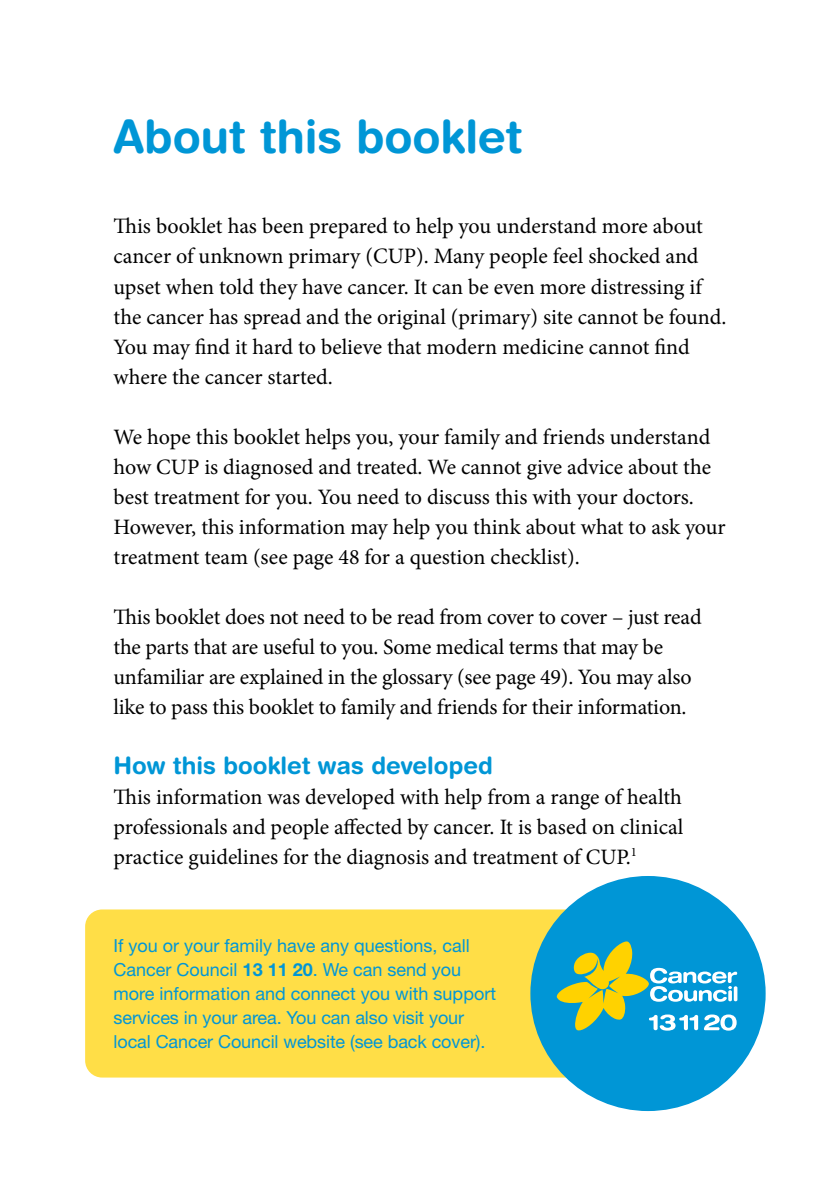
<style>
.page{position:relative;width:840px;height:1191px;background:#fff}
.page>*{position:absolute;margin:0;border:0;box-sizing:border-box;transform-origin:0 0}
.t1{font:700 46px "Helvetica Rounded LT Std";color:#0096d6}
.t2{font:700 24px "Helvetica Rounded LT Std";color:#0096d6}
.t3{font:22px/30px "Minion Pro";letter-spacing:-.005em;color:#000}
.t4{font:18px/24px "Helvetica Neue LT Std";color:#0096d6}
.s1{font-weight:700}
</style>
<div class="page">
<div style="left:85px;top:909px;width:641px;height:168px;background:#ffde47;border-radius:17px"></div>
<div style="left:530px;top:876px;width:235px;height:235px;background:#0096d6;border-radius:50%"></div>
<svg style="left:556px;top:941px;width:181px;height:90px"></svg>
<h1 class="t1" style="left:113px;top:109px;width:410px">About this booklet</h1>
<p class="t3" style="left:113px;top:211px;width:614px">This booklet has been prepared to help you understand more about cancer of unknown primary (CUP). Many people feel shocked and upset when told they have cancer. It can be even more distressing if the cancer has spread and the original (primary) site cannot be found.<br>You may find it hard to believe that modern medicine cannot find where the cancer started.</p>
<p class="t3" style="left:113px;top:422px;width:613px">We hope this booklet helps you, your family and friends understand how CUP is diagnosed and treated. We cannot give advice about the best treatment for you. You need to discuss this with your doctors.<br>However, this information may help you think about what to ask your treatment team (see page 48 for a question checklist).</p>
<p class="t3" style="left:113px;top:602px;width:589px">This booklet does not need to be read from cover to cover – just read the parts that are useful to you. Some medical terms that may be unfamiliar are explained in the glossary (see page 49). You may also like to pass this booklet to family and friends for their information.</p>
<p class="t2" style="left:113px;top:750px;width:380px">How this booklet was developed</p>
<p class="t3" style="left:113px;top:781px;width:571px;text-align:justify">This information was developed with help from a range of health professionals and people affected by cancer. It is based on clinical practice guidelines for the diagnosis and treatment of CUP.<sup>1</sup></p>
<p class="t4" style="left:113px;top:933px;width:384px">If you or your family have any questions, call Cancer Council <span class="s1">13 11 20</span>. We can send you more information and connect you with support services in your area. You can also visit your local Cancer Council website (see back cover).</p>
</div>
